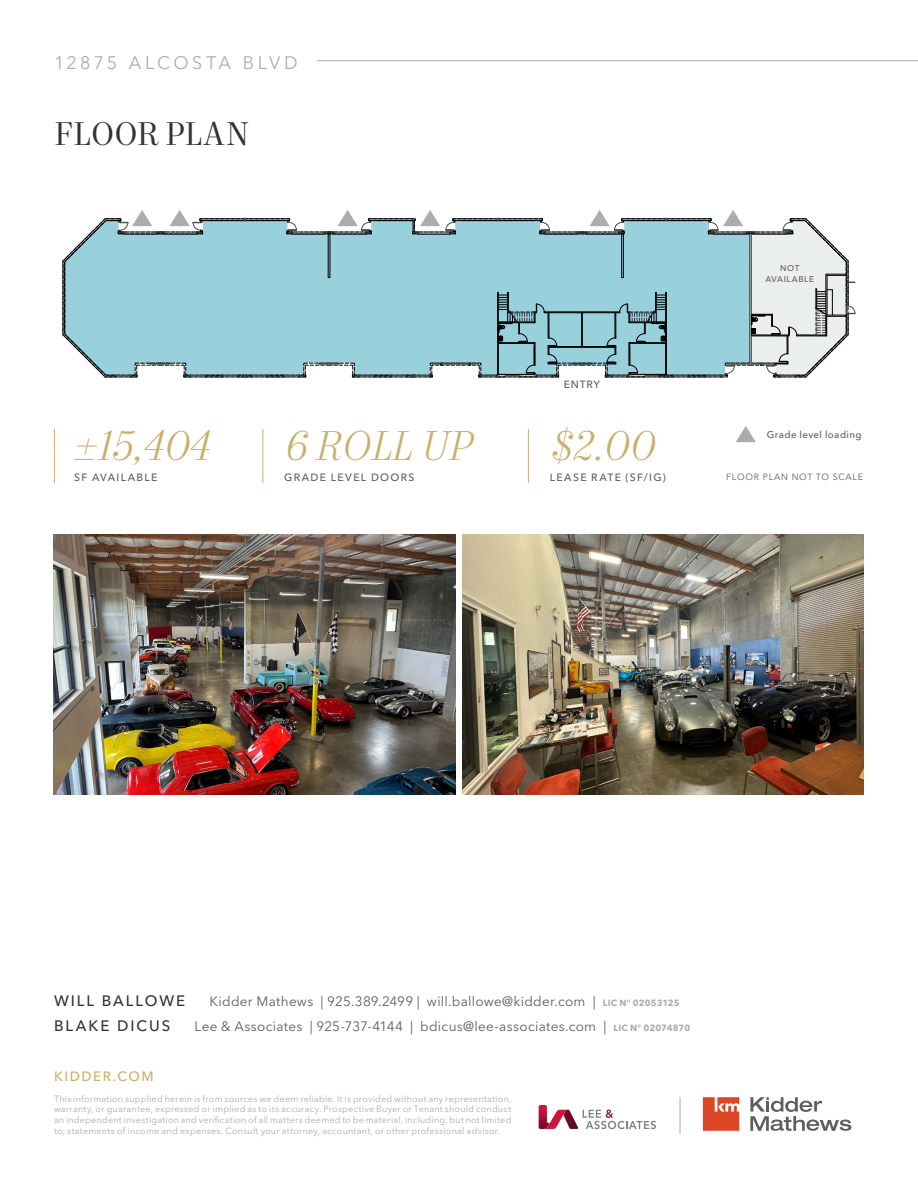
<style>
.page{position:relative;width:918px;height:1188px;background:#fff}
.page>*{position:absolute;margin:0;border:0;box-sizing:border-box;transform-origin:0 0}
.t1{font:italic 300 42px "Mort Modern 07";letter-spacing:-.015em;color:#cbae6c}
.t2{font:33px "Mort Modern 08";letter-spacing:-.005em;color:#323335}
.t3{font:18px "Avenir Next LT Pro";letter-spacing:.17em;color:#afabac}
.t4{font:500 15px "Avenir Next LT Pro";letter-spacing:.135em;color:#323335}
.t5{font:13.5px "Avenir Next LT Pro";letter-spacing:.02em;color:#5f5d5e}
.t6{font:500 13.5px "Avenir Next LT Pro";letter-spacing:.11em;color:#cbae6c}
.t7{font:500 10.5px "Avenir Next LT Pro";letter-spacing:.125em;color:#5f5d5e}
.t8{font:500 9.75px "Avenir Next LT Pro";letter-spacing:.045em;color:#5f5d5e}
.t9{font:9px/10.8px "Avenir Next LT Pro";letter-spacing:.025em;color:#afabac;text-align:justify}
.t10{font:9px "Avenir Next LT Pro";letter-spacing:.08em;color:#5f5d5e}
.t11{font:500 8.25px/10.6px "Avenir Next LT Pro";letter-spacing:.08em;color:#5f5d5e;text-align:center}
.s1{font-weight:700;font-size:9px;color:#afabac}
</style>
<div class="page">
<img style="left:53px;top:534px;width:402px;height:261px">
<img style="left:462px;top:534px;width:401px;height:261px">
<hr style="left:54px;top:429px;width:1px;height:54px;background:#cbae6c">
<hr style="left:262px;top:429px;width:1px;height:54px;background:#cbae6c">
<hr style="left:528px;top:429px;width:1px;height:54px;background:#cbae6c">
<svg style="left:736px;top:426px;width:20px;height:16px"></svg>
<svg style="left:63px;top:210px;width:792px;height:168px"></svg>
<svg style="left:65px;top:220px;width:685px;height:155px;background:#97c9d2"></svg>
<svg style="left:539px;top:1105px;width:117px;height:24px"></svg>
<hr style="left:680px;top:1097px;width:1px;height:37px;background:#afabac">
<svg style="left:750px;top:1097px;width:101px;height:34px"></svg>
<svg style="left:703px;top:1097px;width:36px;height:34px"></svg>
<hr style="left:317px;top:61px;width:601px;height:1px;background:#afabac">
<h3 class="t3" style="left:54px;top:52px;width:245px">12875 ALCOSTA BLVD</h3>
<h2 class="t2" style="left:54px;top:114px;width:197px">FLOOR PLAN</h2>
<h1 class="t1" style="left:74px;top:421px;width:137px">±15,404</h1>
<p class="t7" style="left:74px;top:471px;width:85px">SF AVAILABLE</p>
<h1 class="t1" style="left:284px;top:421px;width:190px">6 ROLL UP</h1>
<p class="t7" style="left:284px;top:471px;width:132px">GRADE LEVEL DOORS</p>
<p class="t7" style="left:564px;top:378px;width:38px">ENTRY</p>
<h1 class="t1" style="left:550px;top:421px;width:106px">$2.00</h1>
<p class="t7" style="left:550px;top:471px;width:118px">LEASE RATE (SF/IG)</p>
<p class="t11" style="left:765px;top:263px;width:50px">NOT<br>AVAILABLE</p>
<p class="t8" style="left:767px;top:428px;width:97px">Grade level loading</p>
<p class="t10" style="left:726px;top:472px;width:139px">FLOOR PLAN NOT TO SCALE</p>
<h3 class="t4" style="left:54px;top:991px;width:133px">WILL BALLOWE</h3>
<h3 class="t5" style="left:210px;top:993px;width:472px">Kidder Mathews | 925.389.2499 | will.ballowe@kidder.com | <span class="s1">LIC N° 02053125</span></h3>
<h3 class="t4" style="left:54px;top:1016px;width:118px">BLAKE DICUS</h3>
<h3 class="t5" style="left:195px;top:1018px;width:497px">Lee &amp; Associates | 925-737-4144 | bdicus@lee-associates.com | <span class="s1">LIC N° 02074870</span></h3>
<h3 class="t6" style="left:54px;top:1068px;width:101px">KIDDER.COM</h3>
<p class="t9" style="left:54px;top:1093px;width:459px">This information supplied herein is from sources we deem reliable. It is provided without any representation, warranty, or guarantee, expressed or implied as to its accuracy. Prospective Buyer or Tenant should conduct an independent investigation and verification of all matters deemed to be material, including, but not limited to, statements of income and expenses. Consult your attorney, accountant, or other professional advisor.</p>
</div>
